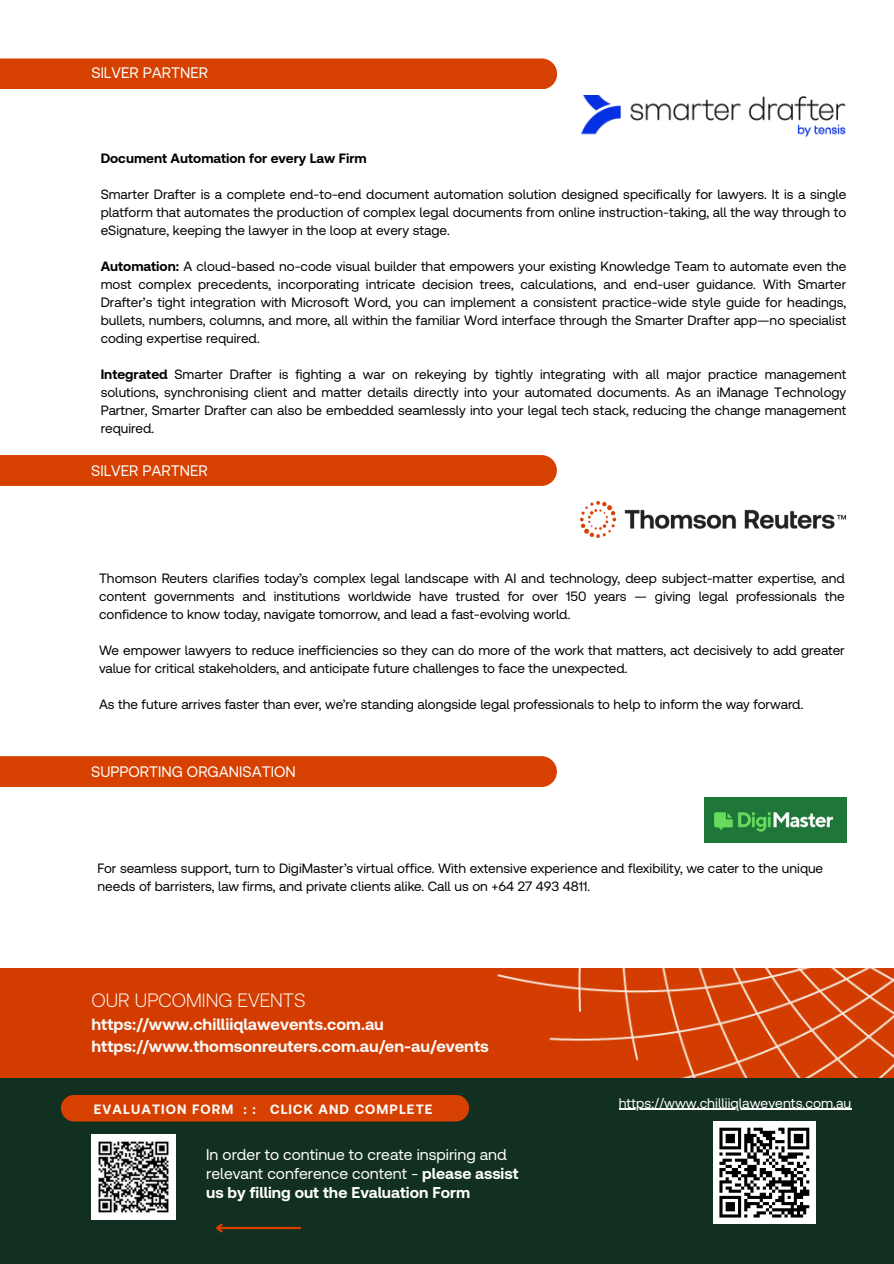
<style>
.page{position:relative;width:894px;height:1264px;background:#fff}
.page>*{position:absolute;margin:0;border:0;box-sizing:border-box;transform-origin:0 0}
.t1{font:300 19.35px "Clario";color:#fcfaf8}
.t2{font:700 16.35px/22.5px "Clario";color:#fcfaf8}
.t3{font:15.6px/18.9px "Clario";color:#fff}
.t4{font:15.3px "Clario";color:#fcfaf8}
.t5{font:13.8px "Clario";color:#fff}
.t6{font:13.5px/18px "Clario";color:#000;text-align:justify}
.t7{font:700 13.5px "Clario";color:#000}
.t8{font:700 13.5px "Clario";letter-spacing:.08em;color:#fcfaf8}
.s1{font-weight:700}
</style>
<div class="page">
<img style="left:0;top:968px;width:893px;height:109px">
<div style="left:0;top:1078px;width:893px;height:185px;background:#123021"></div>
<div style="left:713px;top:1121px;width:102px;height:102px;background:#fff"></div>
<svg style="left:719px;top:1127px;width:91px;height:91px"></svg>
<div style="left:61px;top:1094px;width:408px;height:27px;background:#d64000;border-radius:13px"></div>
<hr style="left:217px;top:1226px;width:84px;height:3px;background:#d64000">
<svg style="left:216px;top:1223px;width:9px;height:10px"></svg>
<div style="left:0;top:58px;width:557px;height:31px;background:#d64000"></div>
<div style="left:0;top:455px;width:556px;height:31px;background:#d64000"></div>
<div style="left:0;top:756px;width:556px;height:31px;background:#d64000"></div>
<img style="left:704px;top:797px;width:141px;height:45px">
<img style="left:581px;top:95px;width:264px;height:42px">
<img style="left:580px;top:501px;width:265px;height:36px">
<img style="left:91px;top:1134px;width:85px;height:85px">
<hr style="left:618px;top:1108px;width:233px;height:1px;background:#fff">
<p class="t4" style="left:91px;top:64px;width:118px">SILVER PARTNER</p>
<p class="t7" style="left:101px;top:150px;width:267px">Document Automation for every Law Firm</p>
<p class="t6" style="left:101px;top:185px;width:747px">Smarter Drafter is a complete end-to-end document automation solution designed specifically for lawyers. It is a single platform that automates the production of complex legal documents from online instruction-taking, all the way through to eSignature, keeping the lawyer in the loop at every stage.</p>
<h3 class="t6" style="left:101px;top:257px;width:747px"><span class="s1">Automation:</span> A cloud-based no-code visual builder that empowers your existing Knowledge Team to automate even the most complex precedents, incorporating intricate decision trees, calculations, and end-user guidance. With Smarter Drafter’s tight integration with Microsoft Word, you can implement a consistent practice-wide style guide for headings, bullets, numbers, columns, and more, all within the familiar Word interface through the Smarter Drafter app—no specialist coding expertise required.</h3>
<p class="t6" style="left:101px;top:365px;width:747px"><span class="s1">Integrated</span> Smarter Drafter is fighting a war on rekeying by tightly integrating with all major practice management solutions, synchronising client and matter details directly into your automated documents. As an iManage Technology Partner, Smarter Drafter can also be embedded seamlessly into your legal tech stack, reducing the change management required.</p>
<h1 class="t4" style="left:91px;top:461px;width:118px">SILVER PARTNER</h1>
<p class="t6" style="left:99px;top:569px;width:747px">Thomson Reuters clarifies today’s complex legal landscape with AI and technology, deep subject-matter expertise, and content governments and institutions worldwide have trusted for over 150 years — giving legal professionals the confidence to know today, navigate tomorrow, and lead a fast-evolving world.</p>
<h4 class="t6" style="left:99px;top:641px;width:747px">We empower lawyers to reduce inefficiencies so they can do more of the work that matters, act decisively to add greater value for critical stakeholders, and anticipate future challenges to face the unexpected.</h4>
<p class="t6" style="left:99px;top:695px;width:705px">As the future arrives faster than ever, we’re standing alongside legal professionals to help to inform the way forward.</p>
<h5 class="t4" style="left:91px;top:762px;width:206px">SUPPORTING ORGANISATION</h5>
<p class="t6" style="left:97px;top:859px;width:727px">For seamless support, turn to DigiMaster’s virtual office. With extensive experience and flexibility, we cater to the unique needs of barristers, law firms, and private clients alike. Call us on +64 27 493 4811.</p>
<p class="t1" style="left:91px;top:989px;width:215px">OUR UPCOMING EVENTS</p>
<p class="t2" style="left:91px;top:1012px;width:399px">https://www.chilliiqlawevents.com.au https://www.thomsonreuters.com.au/en-au/events</p>
<h2 class="t8" style="left:94px;top:1101px;width:340px">EVALUATION FORM : : CLICK AND COMPLETE</h2>
<p class="t3" style="left:206px;top:1144px;width:314px">In order to continue to create inspiring and relevant conference content - <span class="s1">please assist us by filling out the Evaluation Form</span></p>
<p class="t5" style="left:618px;top:1094px;width:234px">https://www.chilliiqlawevents.com.au</p>
</div>
